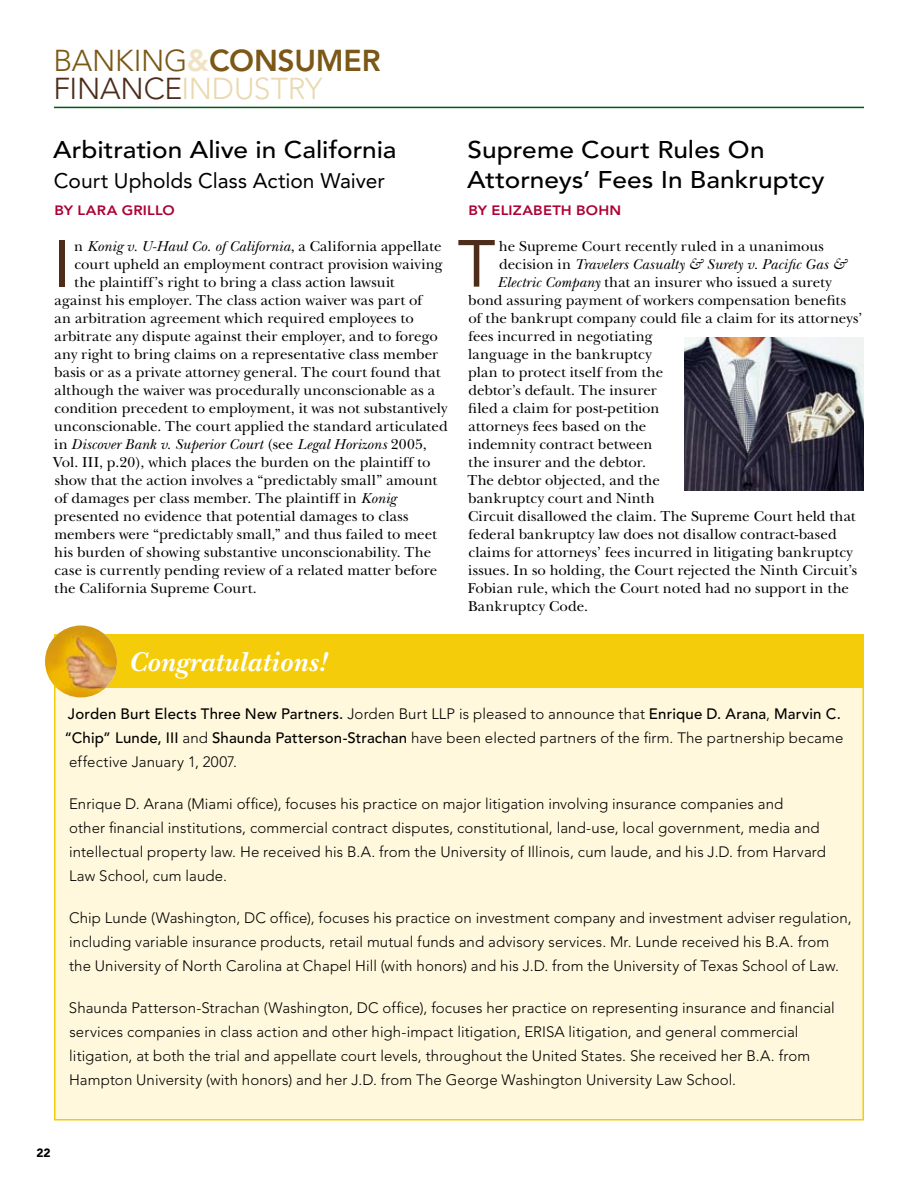
<style>
.page{position:relative;width:918px;height:1188px;background:#fff}
.page>*{position:absolute;margin:0;border:0;box-sizing:border-box;transform-origin:0 0}
.t1{font:65.85px "Avenir LT Std";color:#4d2c19}
.t2{font:300 30px/28.5px "Avenir LT Std";letter-spacing:-.01em;color:#ead9b0}
.t3{font:300 30px "Avenir LT Std";letter-spacing:-.01em;color:#7c5816}
.t4{font:italic 700 28.5px "New Baskerville Std";letter-spacing:.02em;color:#fff}
.t5{font:500 24px/30px "Avenir LT Std";color:#000;scale:1.09 1}
.t6{font:21px "Avenir LT Std";color:#000}
.t7{font:15px "New Baskerville Std";letter-spacing:.005em;color:#000}
.t8{font:300 15px/24px "Avenir LT Std";letter-spacing:.01em;color:#000}
.t9{font:italic 15px "New Baskerville Std";letter-spacing:.005em;color:#000}
.t10{font:500 15px "Avenir LT Std";letter-spacing:.015em;color:#000}
.t11{font:800 13.5px "Avenir LT Std";letter-spacing:.015em;color:#ad0034;scale:1.09 1}
.t12{font:900 12px "Avenir LT Std";color:#000}
.s1{font-weight:800;color:#f0e2c3}
.s2{font-weight:800}
.s3{font-weight:800;color:#7c5816}
.s4{color:#4d2c19}
.s5{font-style:normal}
.s6{font-style:italic}
.s7{font-weight:300}
.s8{font-weight:500}
</style>
<div class="page">
<hr style="left:54px;top:107px;width:810px;height:1px;background:#005917">
<div style="left:55px;top:635px;width:808px;height:485px;background:#fff8dc"></div>
<div style="left:54px;top:634px;width:810px;height:54px;background:#f4cc09"></div>
<img style="left:45px;top:626px;width:72px;height:72px;border-radius:50%">
<img style="left:684px;top:338px;width:180px;height:152px">
<h2 class="t3" style="left:54px;top:43px;width:178px">BANKING<span class="s1">&amp;</span><span class="s2">CONSU</span></h2>
<h2 class="t2" style="left:54px;top:46px;width:309px;text-indent:262px"><span class="s3">MER<br></span><span class="s4">FINANCE</span>INDUSTRY</h2>
<h3 class="t5" style="left:53px;top:135px;width:317px">Arbitration Alive in California</h3>
<h3 class="t6" style="left:54px;top:168px;width:332px">Court Upholds Class Action Waiver</h3>
<p class="t11" style="left:54px;top:202px;width:112px">BY LARA GRILLO</p>
<h1 class="t1" style="left:54px;top:226px;width:19px">I</h1>
<p class="t9" style="left:74px;top:237px;width:369px"><span class="s5">n</span> Konig v. U-Haul Co. of California<span class="s5">, a California appellate</span></p>
<p class="t7" style="left:74px;top:255px;width:370px">court upheld an employment contract provision waiving</p>
<p class="t7" style="left:74px;top:273px;width:322px">the plaintiff’s right to bring a class action lawsuit</p>
<p class="t7" style="left:55px;top:291px;width:369px">against his employer. The class action waiver was part of</p>
<p class="t7" style="left:55px;top:309px;width:361px">an arbitration agreement which required employees to</p>
<p class="t7" style="left:55px;top:327px;width:385px">arbitrate any dispute against their employer, and to forego</p>
<p class="t7" style="left:55px;top:345px;width:385px">any right to bring claims on a representative class member</p>
<p class="t7" style="left:54px;top:363px;width:388px">basis or as a private attorney general. The court found that</p>
<p class="t7" style="left:55px;top:381px;width:382px">although the waiver was procedurally unconscionable as a</p>
<p class="t7" style="left:54px;top:399px;width:394px">condition precedent to employment, it was not substantively</p>
<p class="t7" style="left:54px;top:417px;width:395px">unconscionable. The court applied the standard articulated</p>
<p class="t9" style="left:54px;top:435px;width:374px"><span class="s5">in</span> Discover Bank v. Superior Court <span class="s5">(see</span> Legal Horizons <span class="s5">2005,</span></p>
<p class="t7" style="left:53px;top:453px;width:379px">Vol. III, p.20), which places the burden on the plaintiff to</p>
<p class="t7" style="left:55px;top:471px;width:384px">show that the action involves a “predictably small” amount</p>
<p class="t7" style="left:54px;top:489px;width:343px">of damages per class member. The plaintiff in <span class="s6">Konig</span></p>
<p class="t7" style="left:54px;top:507px;width:356px">presented no evidence that potential damages to class</p>
<p class="t7" style="left:54px;top:525px;width:384px">members were “predictably small,” and thus failed to meet</p>
<p class="t7" style="left:54px;top:543px;width:379px">his burden of showing substantive unconscionability. The</p>
<p class="t7" style="left:54px;top:561px;width:384px">case is currently pending review of a related matter before</p>
<p class="t7" style="left:54px;top:579px;width:204px">the California Supreme Court.</p>
<h3 class="t5" style="left:467px;top:135px;width:329px">Supreme Court Rules On<br>Attorneys’ Fees In Bankruptcy</h3>
<p class="t11" style="left:468px;top:202px;width:142px">BY ELIZABETH BOHN</p>
<h1 class="t1" style="left:458px;top:226px;width:38px">T</h1>
<p class="t7" style="left:499px;top:237px;width:326px">he Supreme Court recently ruled in a unanimous</p>
<p class="t9" style="left:499px;top:255px;width:349px"><span class="s5">decision in</span> Travelers Casualty &amp; Surety v. Pacific Gas &amp;</p>
<p class="t7" style="left:498px;top:273px;width:335px"><span class="s6">Electric Company</span> that an insurer who issued a surety</p>
<p class="t7" style="left:468px;top:291px;width:380px">bond assuring payment of workers compensation benefits</p>
<p class="t7" style="left:468px;top:309px;width:396px">of the bankrupt company could file a claim for its attorneys’</p>
<p class="t7" style="left:469px;top:327px;width:186px">fees incurred in negotiating</p>
<p class="t7" style="left:468px;top:345px;width:185px">language in the bankruptcy</p>
<p class="t7" style="left:468px;top:363px;width:196px">plan to protect itself from the</p>
<p class="t7" style="left:468px;top:381px;width:190px">debtor’s default. The insurer</p>
<p class="t7" style="left:468px;top:399px;width:193px">filed a claim for post-petition</p>
<p class="t7" style="left:469px;top:417px;width:179px">attorneys fees based on the</p>
<p class="t7" style="left:468px;top:435px;width:186px">indemnity contract between</p>
<p class="t7" style="left:468px;top:453px;width:179px">the insurer and the debtor.</p>
<p class="t7" style="left:467px;top:471px;width:194px">The debtor objected, and the</p>
<p class="t7" style="left:468px;top:489px;width:188px">bankruptcy court and Ninth</p>
<p class="t7" style="left:468px;top:507px;width:389px">Circuit disallowed the claim. The Supreme Court held that</p>
<p class="t7" style="left:469px;top:525px;width:370px">federal bankruptcy law does not disallow contract-based</p>
<p class="t7" style="left:468px;top:543px;width:386px">claims for attorneys’ fees incurred in litigating bankruptcy</p>
<p class="t7" style="left:468px;top:561px;width:391px">issues. In so holding, the Court rejected the Ninth Circuit’s</p>
<p class="t7" style="left:468px;top:579px;width:383px">Fobian rule, which the Court noted had no support in the</p>
<p class="t7" style="left:468px;top:597px;width:121px">Bankruptcy Code.</p>
<h3 class="t4" style="left:129px;top:646px;width:200px">Congratulations!</h3>
<p class="t10" style="left:68px;top:705px;width:772px">Jorden Burt Elects Three New Partners. <span class="s7">Jorden Burt LLP is pleased to announce that</span> Enrique D. Arana<span class="s7">,</span> Marvin C.</p>
<p class="t8" style="left:64px;top:726px;width:780px"><span class="s8">“Chip” Lunde, III</span> and <span class="s8">Shaunda Patterson-Strachan</span> have been elected partners of the firm. The partnership became</p>
<p class="t8" style="left:69px;top:750px;width:169px">effective January 1, 2007.</p>
<p class="t8" style="left:69px;top:792px;width:758px">Enrique D. Arana (Miami office), focuses his practice on major litigation involving insurance companies and<br>other financial institutions, commercial contract disputes, constitutional, land-use, local government, media and intellectual property law. He received his B.A. from the University of Illinois, cum laude, and his J.D. from Harvard Law School, cum laude.</p>
<p class="t8" style="left:69px;top:906px;width:784px">Chip Lunde (Washington, DC office), focuses his practice on investment company and investment adviser regulation, including variable insurance products, retail mutual funds and advisory services. Mr. Lunde received his B.A. from the University of North Carolina at Chapel Hill (with honors) and his J.D. from the University of Texas School of Law.</p>
<p class="t8" style="left:69px;top:996px;width:768px">Shaunda Patterson-Strachan (Washington, DC office), focuses her practice on representing insurance and financial services companies in class action and other high-impact litigation, ERISA litigation, and general commercial litigation, at both the trial and appellate court levels, throughout the United States. She received her B.A. from Hampton University (with honors) and her J.D. from The George Washington University Law School.</p>
<p class="t12" style="left:36px;top:1145px;width:16px">22</p>
</div>
